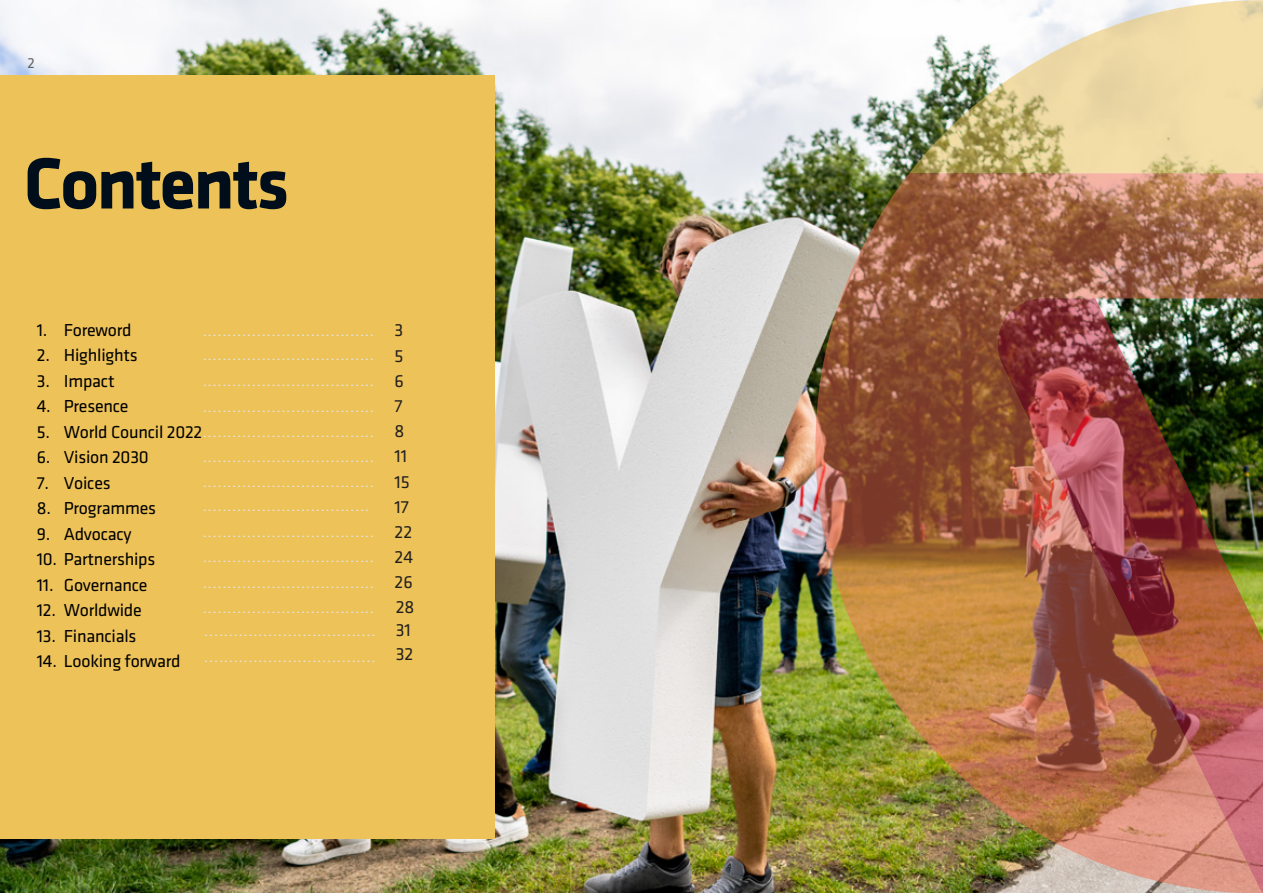
<style>
.page{position:relative;width:1263px;height:893px;background:#fff}
.page>*{position:absolute;margin:0;border:0;box-sizing:border-box;transform-origin:0 0}
.t1{font:700 75px "Klavika";letter-spacing:-.035em;color:#000e1b}
.t2{font:18.15px/25.2px "Klavika";color:#221f1f}
.t3{font:18px/25.5px "Klavika";letter-spacing:-.015em;color:#000}
.t4{font:15px "Klavika";color:#606060}
.t5{font:300 14.85px/23.4px "Inter";color:#e5e5e5;scale:1.23 1}
</style>
<div class="page">
<img style="left:0;top:0;width:1263px;height:893px">
<div style="left:0;top:75px;width:494px;height:764px;background:#edc258"></div>
<svg style="left:909px;top:0;width:353px;height:173px;fill:#f0dca7"></svg>
<img style="left:815px;top:173px;width:183px;height:720px">
<img style="left:998px;top:173px;width:264px;height:720px">
<p class="t4" style="left:28px;top:55px;width:9px">2</p>
<h1 class="t1" style="left:24px;top:143px;width:267px">Contents</h1>
<p class="t3" style="left:64px;top:317px;width:140px">Foreword<br>Highlights<br>Impact<br>Presence<br>World Council 2022<br>Vision 2030<br>Voices<br>Programmes<br>Advocacy</p>
<p class="t3" style="left:64px;top:547px;width:93px;text-indent:-27px">10. Partnerships<br>Governance</p>
<p class="t3" style="left:37px;top:598px;width:106px">12. Worldwide</p>
<p class="t3" style="left:37px;top:623px;width:101px">13. Financials</p>
<p class="t3" style="left:37px;top:649px;width:145px">14. Looking forward</p>
<p class="t3" style="left:37px;top:317px;width:16px">1.<br>2.<br>3.<br>4.<br>5.<br>6.<br>7.<br>8.<br>9.</p>
<p class="t3" style="left:37px;top:572px;width:18px">11.</p>
<p class="t5" style="left:202px;top:319px;width:141px">...................................</p>
<p class="t5" style="left:202px;top:343px;width:141px">...................................</p>
<p class="t5" style="left:202px;top:369px;width:141px">...................................</p>
<p class="t5" style="left:202px;top:394px;width:141px">...................................</p>
<p class="t5" style="left:202px;top:420px;width:141px">...................................</p>
<p class="t5" style="left:202px;top:445px;width:141px">...................................</p>
<p class="t5" style="left:202px;top:470px;width:141px">...................................</p>
<p class="t5" style="left:202px;top:494px;width:137px">..................................</p>
<p class="t5" style="left:202px;top:520px;width:141px">...................................</p>
<p class="t5" style="left:202px;top:545px;width:141px">...................................</p>
<p class="t5" style="left:202px;top:570px;width:141px">...................................</p>
<p class="t5" style="left:202px;top:595px;width:143px">................................... ...................................</p>
<p class="t5" style="left:204px;top:644px;width:141px">...................................</p>
<p class="t2" style="left:395px;top:318px;width:21px">3<br>5<br>6<br>7<br>8<br>11<br>15<br>17<br>22<br>24<br>26<br>28</p>
<p class="t2" style="left:396px;top:618px;width:19px;line-height:23.9px">31<br>32</p>
</div>
